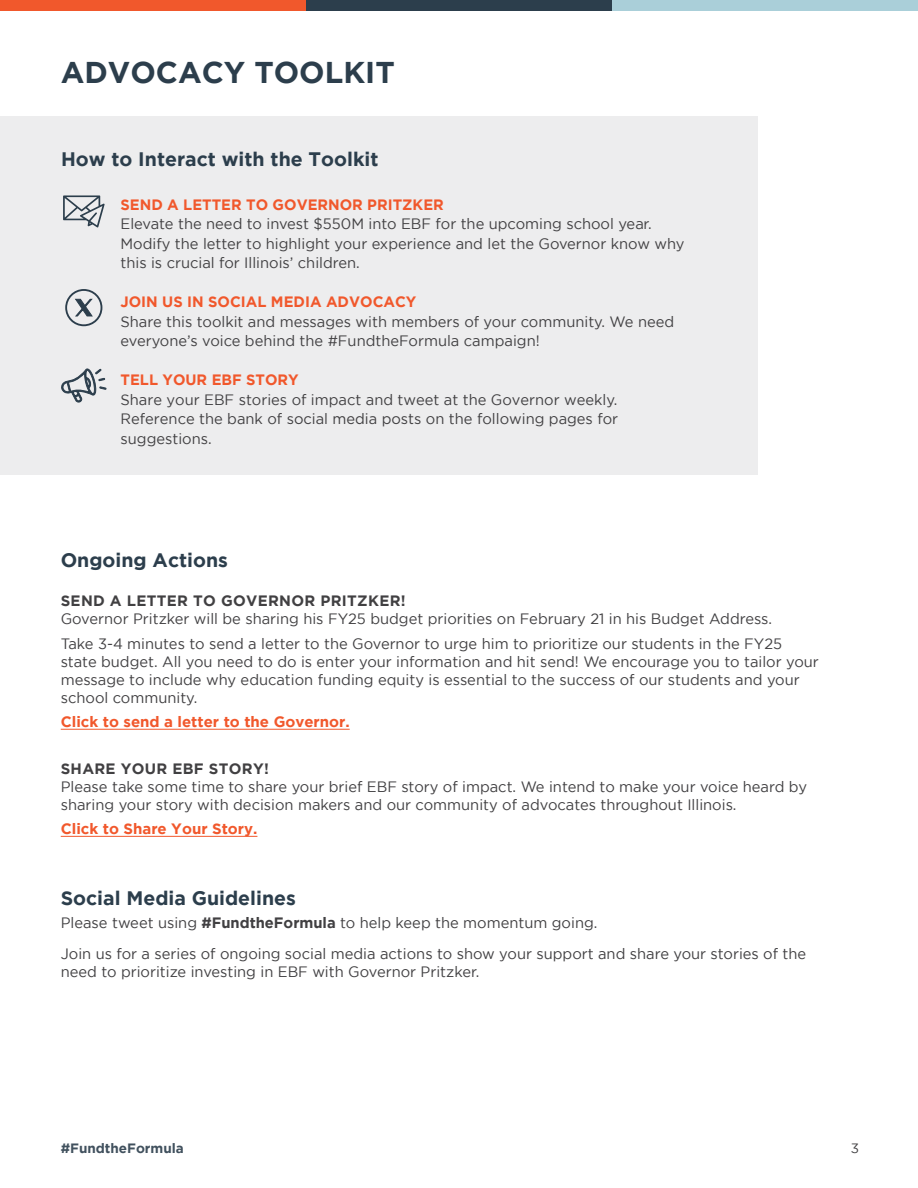
<style>
.page{position:relative;width:918px;height:1188px;background:#fff}
.page>*{position:absolute;margin:0;border:0;box-sizing:border-box;transform-origin:0 0}
.t1{font:700 30px "Gotham";color:#2c3e4c}
.t2{font:700 19.5px "Gotham";color:#2c3e4c}
.t3{font:15px/19.5px "Gotham";color:#414042}
.t4{font:700 15px "Gotham";color:#f1582c}
.t5{font:700 15px "Gotham";letter-spacing:.02em;color:#414042}
.t6{font:700 13.5px "Gotham";color:#41515e}
.t7{font:13.5px "Gotham";color:#414042}
.s1{font-weight:700}
</style>
<div class="page">
<div style="left:0;top:0;width:306px;height:11px;background:#f1582c"></div>
<div style="left:306px;top:0;width:306px;height:11px;background:#2c3e4c"></div>
<div style="left:612px;top:0;width:306px;height:11px;background:#aacfd9"></div>
<hr style="left:61px;top:729px;width:289px;height:1px;background:#f1582c">
<hr style="left:61px;top:836px;width:196px;height:1px;background:#f1582c">
<div style="left:0;top:117px;width:757px;height:358px;background:#ededee"></div>
<svg style="left:61px;top:368px;width:46px;height:35px"></svg>
<svg style="left:63px;top:195px;width:42px;height:32px"></svg>
<svg style="left:75px;top:299px;width:18px;height:18px"></svg>
<div style="left:65px;top:289px;width:37px;height:37px;border:2px solid #2c3e4c;border-radius:50%"></div>
<h1 class="t1" style="left:61px;top:55px;width:336px">ADVOCACY TOOLKIT</h1>
<h2 class="t2" style="left:61px;top:148px;width:319px">How to Interact with the Toolkit</h2>
<p class="t4" style="left:121px;top:196px;width:325px">SEND A LETTER TO GOVERNOR PRITZKER</p>
<p class="t3" style="left:121px;top:214px;width:566px">Elevate the need to invest $550M into EBF for the upcoming school year.<br>Modify the letter to highlight your experience and let the Governor know why this is crucial for Illinois’ children.</p>
<p class="t4" style="left:121px;top:293px;width:297px">JOIN US IN SOCIAL MEDIA ADVOCACY</p>
<p class="t3" style="left:121px;top:312px;width:555px">Share this toolkit and messages with members of your community. We need everyone’s voice behind the #FundtheFormula campaign!</p>
<p class="t4" style="left:121px;top:371px;width:180px">TELL YOUR EBF STORY</p>
<p class="t3" style="left:121px;top:390px;width:499px;text-align:justify">Share your EBF stories of impact and tweet at the Governor weekly.<br>Reference the bank of social media posts on the following pages for suggestions.</p>
<h2 class="t2" style="left:61px;top:549px;width:169px">Ongoing Actions</h2>
<p class="t5" style="left:61px;top:592px;width:346px">SEND A LETTER TO GOVERNOR PRITZKER!</p>
<p class="t3" style="left:61px;top:606px;width:723px;line-height:24.8px">Governor Pritzker will be sharing his FY25 budget priorities on February 21 in his Budget Address.<br>Take 3-4 minutes to send a letter to the Governor to urge him to prioritize our students in the FY25</p>
<p class="t3" style="left:61px;top:652px;width:760px;line-height:18px">state budget. All you need to do is enter your information and hit send! We encourage you to tailor your message to include why education funding equity is essential to the success of our students and your school community.</p>
<p class="t4" style="left:61px;top:713px;width:290px">Click to send a letter to the Governor.</p>
<p class="t5" style="left:61px;top:760px;width:210px">SHARE YOUR EBF STORY!</p>
<p class="t3" style="left:61px;top:777px;width:748px;line-height:18px">Please take some time to share your brief EBF story of impact. We intend to make your voice heard by sharing your story with decision makers and our community of advocates throughout Illinois.</p>
<p class="t4" style="left:61px;top:820px;width:198px">Click to Share Your Story.</p>
<h2 class="t2" style="left:61px;top:887px;width:237px">Social Media Guidelines</h2>
<p class="t3" style="left:61px;top:907px;width:747px;line-height:31.5px">Please tweet using <span class="s1">#FundtheFormula</span> to help keep the momentum going.<br>Join us for a series of ongoing social media actions to show your support and share your stories of the</p>
<p class="t3" style="left:61px;top:962px;width:420px">need to prioritize investing in EBF with Governor Pritzker.</p>
<p class="t6" style="left:61px;top:1140px;width:125px">#FundtheFormula</p>
<p class="t7" style="left:851px;top:1141px;width:10px">3</p>
</div>
